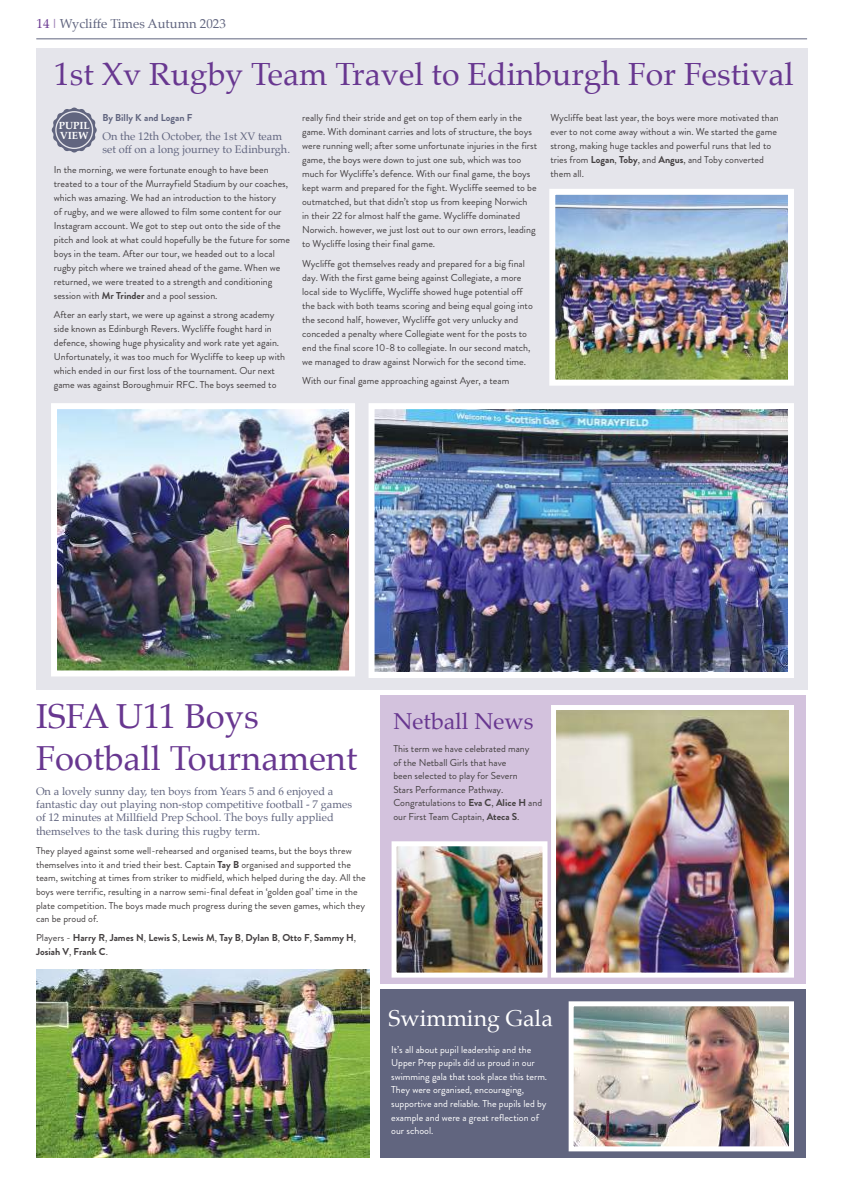
<style>
.page{position:relative;width:842px;height:1191px;background:#fff}
.page>*{position:absolute;margin:0;border:0;box-sizing:border-box;transform-origin:0 0}
.t1{font:34.6px/41.6px "Palatino";color:#683790}
.t2{font:32px "Palatino";color:#683790}
.t3{font:23px "Palatino";color:#fff}
.t4{font:23px "Palatino";color:#683790}
.t5{font:13px "Palatino";color:#61657f}
.t6{font:11px/13.2px "Palatino";color:#61657f}
.t7{font:700 10.4px/9.4px "Palatino";color:#fff}
.t8{font:10px/14px "Brandon Grotesque";color:#444041}
.t9{font:10px/13.6px "Brandon Grotesque";color:#fff}
.t10{font:700 10px/13.6px "Brandon Grotesque";color:#444041}
.t11{font:700 10px "Brandon Grotesque";color:#61657f}
.s1{color:#683790}
.s2{font-family:"Brandon Grotesque";color:#a78cbd}
.s3{font-weight:700}
.s4{font-weight:400}
</style>
<div class="page">
<hr style="left:36px;top:38px;width:771px;height:1px;background:#61657f">
<div style="left:36px;top:48px;width:771px;height:641px;background:#e5e5eb"></div>
<img style="left:58px;top:410px;width:290px;height:259px">
<div style="left:51px;top:403px;width:304px;height:273px;border:6px solid #fff"></div>
<img style="left:376px;top:410px;width:411px;height:261px">
<div style="left:369px;top:403px;width:425px;height:275px;border:6px solid #fff"></div>
<img style="left:556px;top:196px;width:231px;height:183px">
<div style="left:549px;top:189px;width:245px;height:197px;border:6px solid #fff"></div>
<svg style="left:51px;top:107px;width:46px;height:46px"></svg>
<hr style="left:841px;top:47px;width:1px;height:112px;background:#dccee4">
<img style="left:36px;top:969px;width:333px;height:188px">
<div style="left:380px;top:989px;width:426px;height:168px;background:#61657f"></div>
<div style="left:380px;top:695px;width:426px;height:289px;background:#d3c2dd"></div>
<img style="left:575px;top:1007px;width:213px;height:138px">
<div style="left:569px;top:1001px;width:225px;height:150px;border:5px solid #fff"></div>
<img style="left:557px;top:711px;width:231px;height:260px">
<div style="left:551px;top:705px;width:243px;height:272px;border:5px solid #fff"></div>
<img style="left:398px;top:847px;width:143px;height:124px">
<div style="left:392px;top:841px;width:155px;height:136px;border:5px solid #fff"></div>
<h3 class="t5" style="left:37px;top:12px;width:191px"><span class="s1">14</span> <span class="s2">I</span> Wycliffe Times Autumn 2023</h3>
<h2 class="t2" style="left:54px;top:48px;width:741px">1st Xv Rugby Team Travel to Edinburgh For Festival</h2>
<p class="t7" style="left:59px;top:121px;width:33px">PUPIL<br>VIEW</p>
<p class="t8" style="left:302px;top:111px;width:237px">really find their stride and get on top of them early in the game. With dominant carries and lots of structure, the boys were running well; after some unfortunate injuries in the first game, the boys were down to just one sub, which was too much for Wycliffe’s defence. With our final game, the boys kept warm and prepared for the fight. Wycliffe seemed to be outmatched, but that didn’t stop us from keeping Norwich<br>in their 22 for almost half the game. Wycliffe dominated Norwich. however, we just lost out to our own errors, leading to Wycliffe losing their final game.</p>
<p class="t8" style="left:302px;top:256px;width:232px">Wycliffe got themselves ready and prepared for a big final day. With the first game being against Collegiate, a more local side to Wycliffe, Wycliffe showed huge potential off the back with both teams scoring and being equal going into the second half, however, Wycliffe got very unlucky and conceded a penalty where Collegiate went for the posts to end the final score 10-8 to collegiate. In our second match, we managed to draw against Norwich for the second time.</p>
<p class="t8" style="left:302px;top:374px;width:209px">With our final game approaching against Ayer, a team</p>
<p class="t8" style="left:550px;top:111px;width:230px">Wycliffe beat last year, the boys were more motivated than ever to not come away without a win. We started the game strong, making huge tackles and powerful runs that led to tries from <span class="s3">Logan</span>, <span class="s3">Toby</span>, and <span class="s3">Angus</span>, and Toby converted them all.</p>
<p class="t11" style="left:102px;top:110px;width:91px">By Billy K and Logan F</p>
<p class="t6" style="left:102px;top:129px;width:189px">On the 12th October, the 1st XV team set off on a long journey to Edinburgh.</p>
<p class="t8" style="left:54px;top:162px;width:238px">In the morning, we were fortunate enough to have been treated to a tour of the Murrayfield Stadium by our coaches, which was amazing. We had an introduction to the history<br>of rugby, and we were allowed to film some content for our Instagram account. We got to step out onto the side of the pitch and look at what could hopefully be the future for some boys in the team. After our tour, we headed out to a local rugby pitch where we trained ahead of the game. When we returned, we were treated to a strength and conditioning session with <span class="s3">Mr Trinder</span> and a pool session.</p>
<p class="t8" style="left:54px;top:308px;width:233px">After an early start, we were up against a strong academy side known as Edinburgh Revers. Wycliffe fought hard in defence, showing huge physicality and work rate yet again.<br>Unfortunately, it was too much for Wycliffe to keep up with which ended in our first loss of the tournament. Our next game was against Boroughmuir RFC. The boys seemed to</p>
<h1 class="t1" style="left:36px;top:695px;width:323px">ISFA U11 Boys<br>Football Tournament</h1>
<p class="t6" style="left:36px;top:785px;width:317px">On a lovely sunny day, ten boys from Years 5 and 6 enjoyed a fantastic day out playing non-stop competitive football - 7 games of 12 minutes at Millfield Prep School. The boys fully applied themselves to the task during this rugby term.</p>
<p class="t8" style="left:36px;top:844px;width:331px;line-height:13.6px">They played against some well-rehearsed and organised teams, but the boys threw themselves into it and tried their best. Captain <span class="s3">Tay B</span> organised and supported the team, switching at times from striker to midfield, which helped during the day. All the boys were terrific, resulting in a narrow semi-final defeat in ‘golden goal’ time in the plate competition. The boys made much progress during the seven games, which they can be proud of.</p>
<p class="t10" style="left:36px;top:931px;width:322px"><span class="s4">Players -</span> Harry R<span class="s4">,</span> James N<span class="s4">,</span> Lewis S<span class="s4">,</span> Lewis M<span class="s4">,</span> Tay B<span class="s4">,</span> Dylan B<span class="s4">,</span> Otto F<span class="s4">,</span> Sammy H<span class="s4">,<br></span>Josiah V<span class="s4">,</span> Frank C<span class="s4">.</span></p>
<h3 class="t4" style="left:393px;top:702px;width:142px">Netball News</h3>
<p class="t8" style="left:393px;top:742px;width:150px;line-height:13.6px">This term we have celebrated many<br>of the Netball Girls that have<br>been selected to play for Severn<br>Stars Performance Pathway.<br>Congratulations to <span class="s3">Eva C</span>, <span class="s3">Alice H</span> and our First Team Captain, <span class="s3">Ateca S</span>.</p>
<h3 class="t3" style="left:388px;top:998px;width:166px">Swimming Gala</h3>
<p class="t9" style="left:391px;top:1042px;width:157px">It’s all about pupil leadership and the Upper Prep pupils did us proud in our swimming gala that took place this term.<br>They were organised, encouraging, supportive and reliable. The pupils led by example and were a great reflection of our school.</p>
</div>
